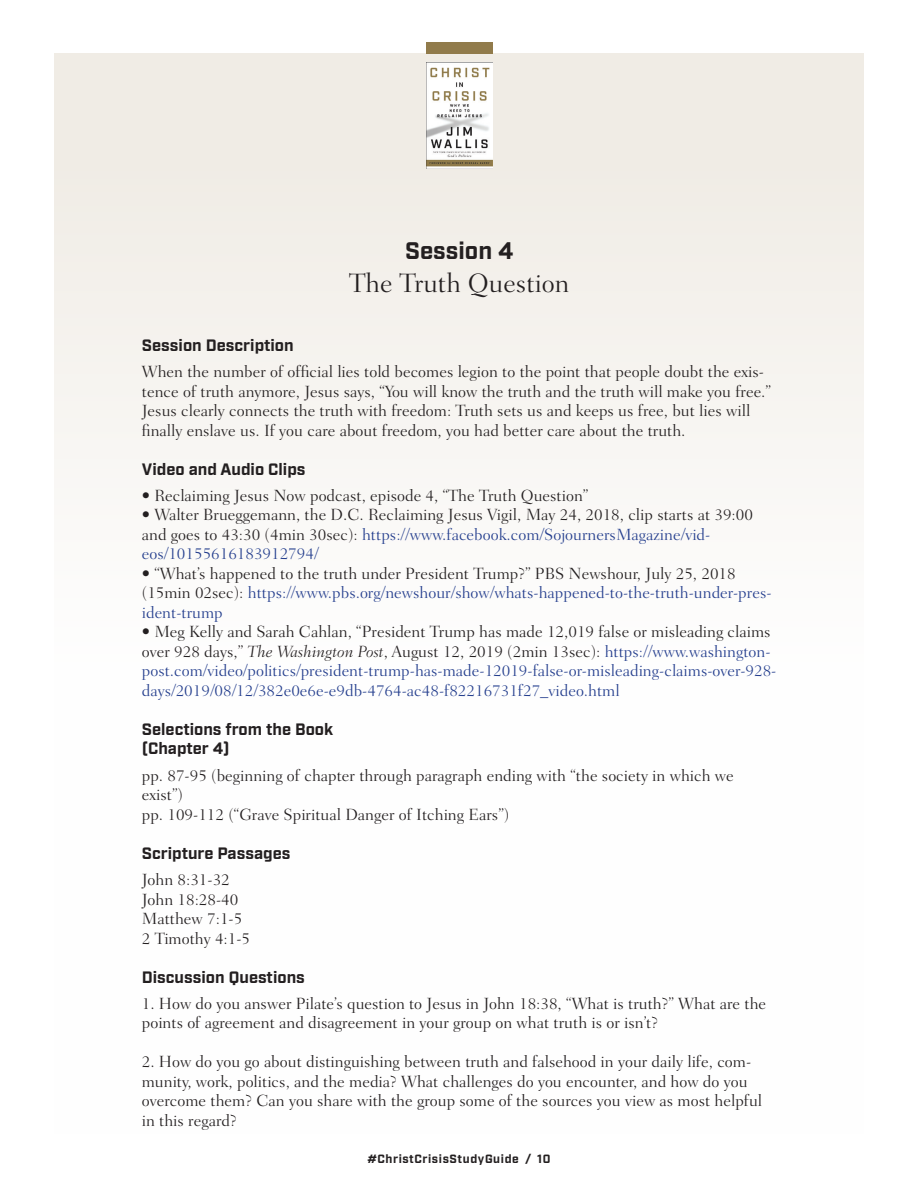
<style>
.page{position:relative;width:918px;height:1188px;background:#fff}
.page>*{position:absolute;margin:0;border:0;box-sizing:border-box;transform-origin:0 0}
.t1{font:300 27px "Fairfield LT Std";color:#231f20}
.t2{font:700 24px "Industry";color:#231f20}
.t3{font:300 16.5px/19.5px "Fairfield LT Std";color:#231f20}
.t4{font:300 16.5px/19.5px "Fairfield LT Std";color:#253f8e}
.t5{font:700 16.5px/19.5px "Industry";color:#231f20}
.t6{font:700 12px "Industry";letter-spacing:.05em;color:#231f20}
.s1{color:#253f8e}
.s2{color:#231f20}
.s3{font-style:italic;color:#231f20}
</style>
<div class="page">
<div style="left:54px;top:53px;width:810px;height:1081px;background:linear-gradient(to bottom,#f1ede6,#fff)"></div>
<img style="left:426px;top:63px;width:67px;height:106px">
<div style="left:426px;top:42px;width:67px;height:12px;background:#917b4b"></div>
<h2 class="t2" style="left:405px;top:237px;width:110px">Session 4</h2>
<h1 class="t1" style="left:349px;top:268px;width:222px">The Truth Question</h1>
<p class="t5" style="left:142px;top:336px;width:153px">Session Description</p>
<p class="t3" style="left:142px;top:362px;width:631px">When the number of official lies told becomes legion to the point that people doubt the exis&shy;tence of truth anymore, Jesus says, “You will know the truth and the truth will make you free.” Jesus clearly connects the truth with freedom: Truth sets us and keeps us free, but lies will finally enslave us. If you care about freedom, you had better care about the truth.</p>
<p class="t5" style="left:142px;top:460px;width:165px">Video and Audio Clips</p>
<p class="t3" style="left:142px;top:486px;width:448px">• Reclaiming Jesus Now podcast, episode 4, “The Truth Question”</p>
<p class="t3" style="left:142px;top:505px;width:613px">• Walter Brueggemann, the D.C. Reclaiming Jesus Vigil, May 24, 2018, clip starts at 39:00 and goes to 43:30 (4min 30sec): <span class="s1">https://www.facebook.com/SojournersMagazine/vid&shy;eos/10155616183912794/</span></p>
<p class="t4" style="left:142px;top:564px;width:631px"><span class="s2">• “What’s happened to the truth under President Trump?” PBS Newshour, July 25, 2018 (15min 02sec):</span> https://www.pbs.org/newshour/show/whats-happened-to-the-truth-under-pres&shy;ident-trump</p>
<p class="t4" style="left:142px;top:622px;width:636px"><span class="s2">• Meg Kelly and Sarah Cahlan, “President Trump has made 12,019 false or misleading claims over 928 days,”</span> <span class="s3">The Washington Post</span><span class="s2">, August 12, 2019 (2min 13sec):</span> https://www.washington&shy;post.com/video/politics/president-trump-has-made-12019-false-or-misleading-claims-over-928- days/2019/08/12/382e0e6e-e9db-4764-ac48-f82216731f27_video.html</p>
<p class="t5" style="left:142px;top:720px;width:193px">Selections from the Book (Chapter 4)</p>
<p class="t3" style="left:142px;top:766px;width:594px">pp. 87-95 (beginning of chapter through paragraph ending with “the society in which we exist”)<br>pp. 109-112 (“Grave Spiritual Danger of Itching Ears”)</p>
<p class="t5" style="left:142px;top:844px;width:150px">Scripture Passages</p>
<p class="t3" style="left:142px;top:870px;width:110px">John 8:31-32<br>John 18:28-40<br>Matthew 7:1-5<br>2 Timothy 4:1-5</p>
<p class="t5" style="left:142px;top:968px;width:165px">Discussion Questions</p>
<p class="t3" style="left:142px;top:994px;width:626px">1. How do you answer Pilate’s question to Jesus in John 18:38, “What is truth?” What are the points of agreement and disagreement in your group on what truth is or isn’t?</p>
<p class="t3" style="left:142px;top:1052px;width:622px">2. How do you go about distinguishing between truth and falsehood in your daily life, com&shy;munity, work, politics, and the media? What challenges do you encounter, and how do you overcome them? Can you share with the group some of the sources you view as most helpful in this regard?</p>
<p class="t6" style="left:367px;top:1152px;width:185px">#ChristCrisisStudyGuide / 10</p>
</div>
